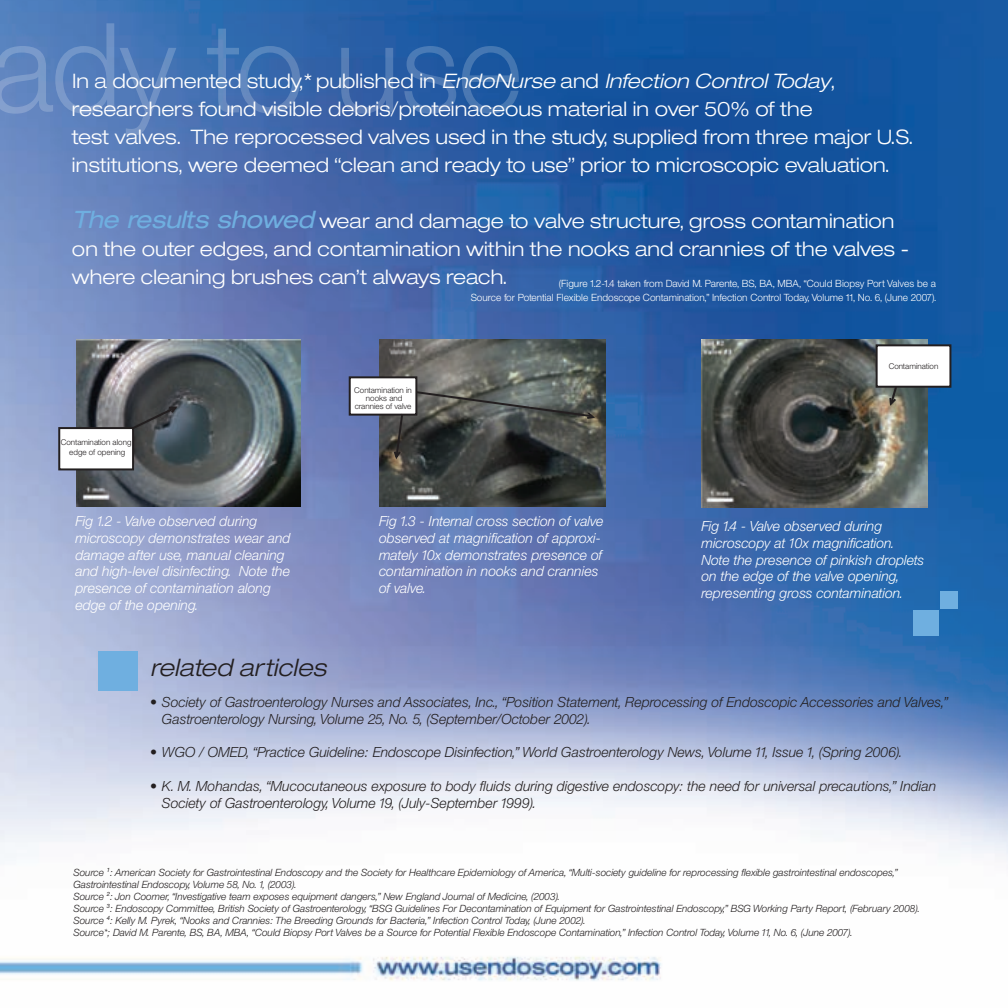
<style>
.page{position:relative;width:1008px;height:1008px;background:#fff}
.page>*{position:absolute;margin:0;border:0;box-sizing:border-box;transform-origin:0 0}
.t1{font:italic 300 expanded 24px "Helvetica Neue";color:#231f20}
.t2{font:300 expanded 20px/28px "Helvetica Neue";color:#fff}
.t3{font:italic 300 14px "Helvetica Neue";color:#231f20}
.t4{font:italic 300 14px/16.8px "Helvetica Neue";color:#fff}
.t5{font:italic 300 10px/12px "Helvetica Neue";color:#231f20}
.t6{font:300 10px "Helvetica Neue";color:#fff}
.t7{font:300 8px/8px "Helvetica Neue";color:#231f20;text-align:center}
.s1{font-style:italic}
.s2{font-weight:400;font-style:italic;font-size:24px;color:#6fafe0}
</style>
<div class="page">
<img style="left:0;top:0;width:1008px;height:981px">
<svg style="left:0;top:23px;width:520px;height:113px"></svg>
<div style="left:914px;top:610px;width:25px;height:26px;background:#6fafe0"></div>
<div style="left:940px;top:591px;width:18px;height:18px;background:#6fafe0"></div>
<img style="left:379px;top:339px;width:226px;height:168px">
<img style="left:76px;top:339px;width:225px;height:168px">
<img style="left:702px;top:339px;width:226px;height:169px">
<div style="left:350px;top:377px;width:66px;height:38px;background:#fff"></div>
<div style="left:349px;top:376px;width:68px;height:40px;border:2px solid #231f20"></div>
<div style="left:59px;top:428px;width:74px;height:41px;background:#fff"></div>
<div style="left:58px;top:427px;width:76px;height:43px;border:2px solid #231f20"></div>
<div style="left:877px;top:345px;width:73px;height:42px;background:#fff"></div>
<div style="left:876px;top:344px;width:75px;height:44px;border:2px solid #231f20"></div>
<div style="left:98px;top:651px;width:39px;height:39px;background:#6fafe0"></div>
<svg style="left:131px;top:406px;width:48px;height:25px"></svg>
<svg style="left:414px;top:390px;width:183px;height:30px"></svg>
<svg style="left:392px;top:413px;width:12px;height:49px"></svg>
<svg style="left:888px;top:385px;width:11px;height:23px"></svg>
<p class="t2" style="left:72px;top:66px;width:765px">In a documented study,* published in <span class="s1">EndoNurse</span> and <span class="s1">Infection Control Today</span>,</p>
<p class="t2" style="left:72px;top:94px;width:742px">researchers found visible debris/proteinaceous material in over 50% of the</p>
<p class="t2" style="left:72px;top:122px;width:843px">test valves. The reprocessed valves used in the study, supplied from three major U.S. institutions, were deemed “clean and ready to use” prior to microscopic evaluation.</p>
<p class="t2" style="left:72px;top:206px;width:839px"><span class="s2">The results showed</span> wear and damage to valve structure, gross contamination on the outer edges, and contamination within the nooks and crannies of the valves - where cleaning brushes can’t always reach.</p>
<p class="t6" style="left:559px;top:277px;width:379px">(Figure 1.2-1.4 taken from David M. Parente, BS, BA, MBA, “Could Biopsy Port Valves be a</p>
<p class="t6" style="left:471px;top:291px;width:467px">Source for Potential Flexible Endoscope Contamination,” Infection Control Today, Volume 11, No. 6, (June 2007).</p>
<p class="t7" style="left:61px;top:438px;width:72px">Contamination along</p>
<p class="t7" style="left:69px;top:448px;width:57px">edge of opening</p>
<p class="t4" style="left:75px;top:512px;width:217px">Fig 1.2 - Valve observed during microscopy demonstrates wear and damage after use, manual cleaning and high-level disinfecting. Note the presence of contamination along</p>
<p class="t4" style="left:75px;top:596px;width:125px">edge of the opening.</p>
<p class="t7" style="left:354px;top:386px;width:59px">Contamination in</p>
<p class="t7" style="left:355px;top:394px;width:58px">nooks and crannies of valve</p>
<p class="t4" style="left:379px;top:512px;width:226px">Fig 1.3 - Internal cross section of valve</p>
<p class="t4" style="left:379px;top:529px;width:225px">observed at magnification of approxi&shy;mately 10x demonstrates presence of contamination in nooks and crannies of valve.</p>
<p class="t7" style="left:889px;top:362px;width:51px">Contamination</p>
<p class="t4" style="left:701px;top:517px;width:182px">Fig 1.4 - Valve observed during</p>
<p class="t4" style="left:701px;top:534px;width:224px">microscopy at 10x magnification.<br>Note the presence of pinkish droplets on the edge of the valve opening, representing gross contamination.</p>
<p class="t1" style="left:150px;top:653px;width:178px">related articles</p>
<p class="t3" style="left:150px;top:694px;width:800px">• Society of Gastroenterology Nurses and Associates, Inc., “Position Statement, Reprocessing of Endoscopic Accessories and Valves,”</p>
<p class="t3" style="left:162px;top:710px;width:430px">Gastroenterology Nursing, Volume 25, No. 5, (September/October 2002).</p>
<p class="t3" style="left:150px;top:744px;width:754px">• WGO / OMED, “Practice Guideline: Endoscope Disinfection,” World Gastroenterology News, Volume 11, Issue 1, (Spring 2006).</p>
<p class="t3" style="left:150px;top:778px;width:788px">• K. M. Mohandas, “Mucocutaneous exposure to body fluids during digestive endoscopy: the need for universal precautions,” Indian</p>
<p class="t3" style="left:162px;top:794px;width:376px">Society of Gastroenterology, Volume 19, (July-September 1999).</p>
<p class="t5" style="left:73px;top:866px;width:826px">Source <sup>1</sup>: American Society for Gastrointestinal Endoscopy and the Society for Healthcare Epidemiology of America, “Multi-society guideline for reprocessing flexible gastrointestinal endoscopes,”<br>Gastrointestinal Endoscopy, Volume 58, No. 1, (2003).</p>
<p class="t5" style="left:73px;top:890px;width:488px">Source <sup>2</sup>: Jon Coomer, “Investigative team exposes equipment dangers,” New England Journal of Medicine, (2003).</p>
<p class="t5" style="left:73px;top:902px;width:848px">Source <sup>3</sup>: Endoscopy Committee, British Society of Gastroenterology, “BSG Guidelines For Decontamination of Equipment for Gastrointestinal Endoscopy,” BSG Working Party Report, (February 2008).</p>
<p class="t5" style="left:73px;top:914px;width:514px">Source <sup>4</sup>: Kelly M. Pyrek, “Nooks and Crannies: The Breeding Grounds for Bacteria,” Infection Control Today, (June 2002).</p>
<p class="t5" style="left:73px;top:926px;width:781px">Source*; David M. Parente, BS, BA, MBA, “Could Biopsy Port Valves be a Source for Potential Flexible Endoscope Contamination,” Infection Control Today, Volume 11, No. 6, (June 2007).</p>
</div>
